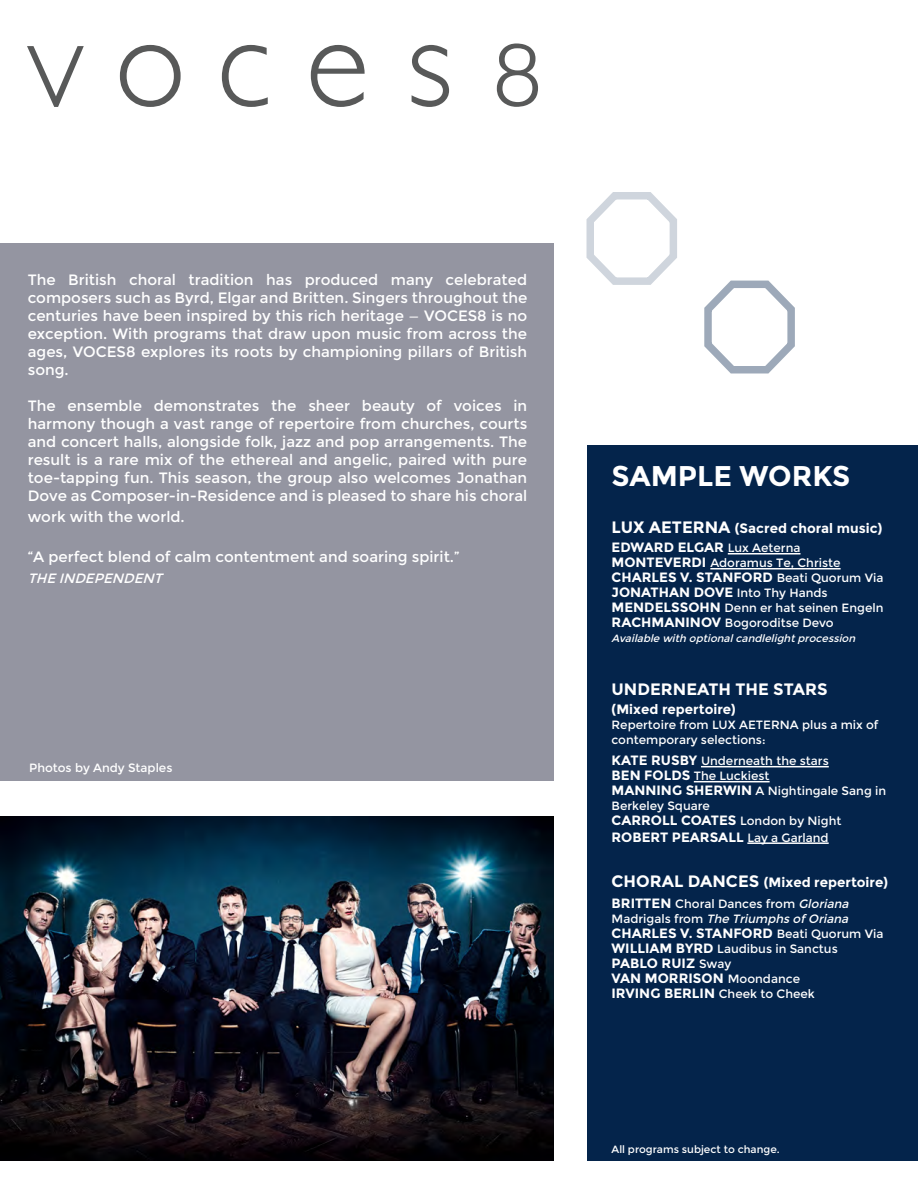
<style>
.page{position:relative;width:918px;height:1188px;background:#fff}
.page>*{position:absolute;margin:0;border:0;box-sizing:border-box;transform-origin:0 0}
.t1{font:700 28.5px "Montserrat";color:#fff}
.t2{font:700 16.5px "Montserrat";color:#fff}
.t3{font:15px/18px "Montserrat";color:#fff;text-align:justify}
.t4{font:700 13.5px/15px "Montserrat";color:#fff}
.t5{font:italic 13.5px "Montserrat";color:#fff}
.t6{font:12px/15px "Montserrat";color:#fff}
.t7{font:italic 10.5px "Montserrat";color:#fff}
.t8{font:10.5px "Montserrat";color:#fff}
.s1{font-size:16.5px}
.s2{font-weight:400;font-size:12px}
.s3{font-weight:700;font-size:13.5px}
.s4{font-style:italic}
</style>
<div class="page">
<div style="left:0;top:243px;width:554px;height:537px;background:#9495a1"></div>
<svg style="left:27px;top:46px;width:57px;height:61px"></svg>
<svg style="left:120px;top:45px;width:61px;height:62px"></svg>
<svg style="left:222px;top:45px;width:46px;height:62px"></svg>
<svg style="left:311px;top:45px;width:54px;height:62px"></svg>
<svg style="left:412px;top:45px;width:37px;height:62px"></svg>
<svg style="left:497px;top:44px;width:41px;height:63px"></svg>
<img style="left:0;top:817px;width:554px;height:344px">
<div style="left:587px;top:445px;width:331px;height:716px;background:#04244b"></div>
<hr style="left:728px;top:553px;width:73px;height:2px;background:#fff">
<hr style="left:710px;top:568px;width:131px;height:2px;background:#fff">
<hr style="left:701px;top:766px;width:128px;height:1px;background:#fff">
<hr style="left:694px;top:781px;width:76px;height:1px;background:#fff">
<hr style="left:747px;top:842px;width:82px;height:2px;background:#fff">
<svg style="left:704px;top:280px;width:91px;height:94px"></svg>
<svg style="left:586px;top:192px;width:91px;height:93px"></svg>
<p class="t3" style="left:28px;top:270px;width:501px">The British choral tradition has produced many celebrated composers such as Byrd, Elgar and Britten. Singers throughout the centuries have been inspired by this rich heritage — VOCES8 is no exception. With programs that draw upon music from across the ages, VOCES8 explores its roots by championing pillars of British song.</p>
<p class="t3" style="left:28px;top:396px;width:501px">The ensemble demonstrates the sheer beauty of voices in harmony though a vast range of repertoire from churches, courts and concert halls, alongside folk, jazz and pop arrangements. The result is a rare mix of the ethereal and angelic, paired with pure toe-tapping fun. This season, the group also welcomes Jonathan Dove as Composer-in-Residence and is pleased to share his choral</p>
<p class="t3" style="left:28px;top:507px;width:159px">work with the world.</p>
<p class="t3" style="left:28px;top:548px;width:433px">“A perfect blend of calm contentment and soaring spirit.”</p>
<p class="t5" style="left:28px;top:571px;width:140px">THE INDEPENDENT</p>
<p class="t6" style="left:29px;top:760px;width:145px">Photos by Andy Staples</p>
<h1 class="t1" style="left:612px;top:459px;width:240px">SAMPLE WORKS</h1>
<p class="t4" style="left:612px;top:518px;width:272px;line-height:19.5px"><span class="s1">LUX AETERNA</span> (Sacred choral music)<br>EDWARD ELGAR <span class="s2">Lux Aeterna</span></p>
<p class="t6" style="left:612px;top:556px;width:231px"><span class="s3">MONTEVERDI</span> Adoramus Te, Christe</p>
<p class="t4" style="left:612px;top:570px;width:273px">CHARLES V. STANFORD <span class="s2">Beati Quorum Via<br></span>JONATHAN DOVE <span class="s2">Into Thy Hands</span></p>
<p class="t6" style="left:612px;top:601px;width:273px"><span class="s3">MENDELSSOHN</span> Denn er hat seinen Engeln<br><span class="s3">RACHMANINOV</span> Bogoroditse Devo</p>
<p class="t7" style="left:612px;top:632px;width:248px">Available with optionalcandlelightprocession</p>
<p class="t2" style="left:612px;top:679px;width:218px">UNDERNEATH THE STARS</p>
<p class="t4" style="left:612px;top:702px;width:126px">(Mixed repertoire)</p>
<p class="t6" style="left:612px;top:718px;width:269px">Repertoire from LUX AETERNA plus a mix of contemporary selections:</p>
<p class="t6" style="left:612px;top:754px;width:276px"><span class="s3">KATE RUSBY</span> Underneath the stars<br><span class="s3">BEN FOLDS</span> The Luckiest<br><span class="s3">MANNING SHERWIN</span> A Nightingale Sang in<br>Berkeley Square</p>
<p class="t4" style="left:612px;top:812px;width:231px;line-height:16.5px">CARROLL COATES <span class="s2">London by Night<br></span>ROBERT PEARSALL <span class="s2">Lay a Garland</span></p>
<p class="t4" style="left:612px;top:875px;width:278px"><span class="s1">CHORAL DANCES</span> (Mixed repertoire)</p>
<p class="t6" style="left:612px;top:897px;width:242px"><span class="s3">BRITTEN</span> Choral Dances from <span class="s4">Gloriana<br></span>M a d r i g a l s fr o m <span class="s4">The Triumphs ofOriana</span></p>
<p class="t4" style="left:612px;top:926px;width:273px">CHARLES V. STANFORD <span class="s2">Beati Quorum Via</span></p>
<p class="t6" style="left:612px;top:942px;width:228px"><span class="s3">WILLIAM BYRD</span> Laudibus in Sanctus</p>
<p class="t4" style="left:612px;top:956px;width:205px">PABLO RUIZ <span class="s2">Sway<br></span>VAN MORRISON <span class="s2">Moondance<br></span>IRVING BERLIN <span class="s2">Cheek to Cheek</span></p>
<p class="t8" style="left:612px;top:1143px;width:170px">All programs subject to change.</p>
</div>
